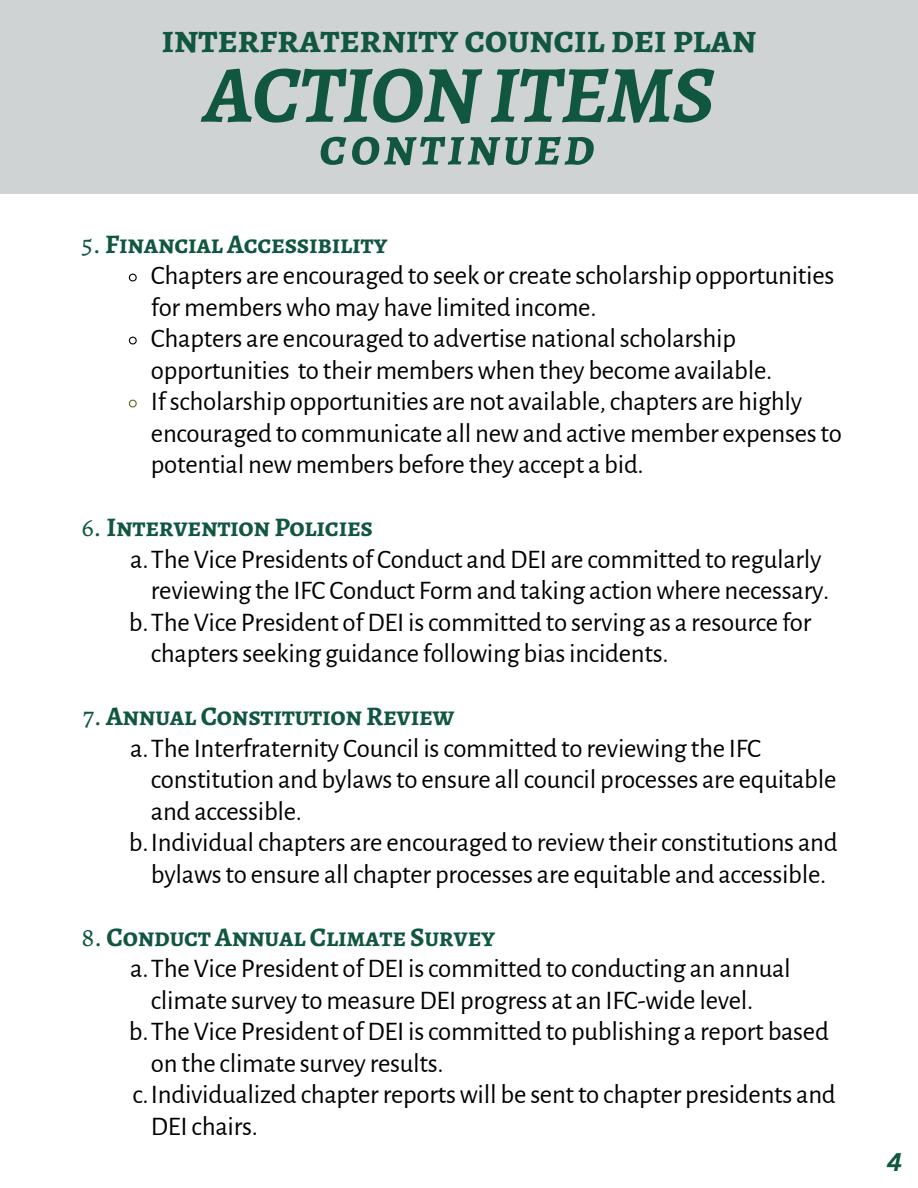
<style>
.page{position:relative;width:918px;height:1188px;background:#fff}
.page>*{position:absolute;margin:0;border:0;box-sizing:border-box;transform-origin:0 0}
.t1{font:italic 700 81.3px "Alegreya SC";letter-spacing:-.01em;color:#115740}
.t2{font:italic 700 54.3px "Alegreya SC";letter-spacing:.055em;color:#115740}
.t3{font:700 40.05px "Alegreya SC";letter-spacing:-.01em;color:#115740}
.t4{font:26.85px/31.5px "Alegreya Sans";letter-spacing:-.01em;color:#000}
.t5{font:700 26.85px "Alegreya SC";letter-spacing:-.01em;color:#115740}
.t6{font:italic 700 24.9px "Canva Sans";color:#115740}
.s1{font-weight:400}
</style>
<div class="page">
<div style="left:0;top:0;width:918px;height:194px;background:#d0d3d4"></div>
<svg style="left:128px;top:273px;width:9px;height:9px"></svg>
<svg style="left:128px;top:336px;width:9px;height:9px"></svg>
<svg style="left:128px;top:399px;width:9px;height:9px"></svg>
<h1 class="t3" style="left:161px;top:11px;width:597px">interfraternity council dei plan</h1>
<h1 class="t1" style="left:204px;top:39px;width:512px">ACTIONITEMS</h1>
<h1 class="t2" style="left:320px;top:109px;width:276px">continued</h1>
<p class="t5" style="left:82px;top:226px;width:307px"><span class="s1">5.</span> Financial Accessibility</p>
<p class="t4" style="left:151px;top:261px;width:685px">Chapters are encouraged to seek orcreate scholarship opportunities for memberswho may have limited income.</p>
<p class="t4" style="left:151px;top:324px;width:623px">Chapters are encouraged to advertise nationalscholarship opportunities to their memberswhen they become available.</p>
<p class="t4" style="left:151px;top:387px;width:693px">Ifscholarship opportunities are not available,chapters are highly encouraged to communicate all newand active member expensesto potential new members before they accept a bid.</p>
<p class="t5" style="left:82px;top:509px;width:293px"><span class="s1">6.</span> Intervention Policies</p>
<p class="t4" style="left:130px;top:544px;width:701px;text-align:right">a.The Vice Presidents of Conduct andDEI are committed to regularly reviewing the IFC Conduct Form and taking actionwhere necessary.</p>
<p class="t4" style="left:151px;top:607px;width:662px;text-indent:-22px">b.The Vice President ofDEI iscommitted to serving as a resource for chaptersseeking guidance following biasincidents.</p>
<p class="t5" style="left:83px;top:698px;width:373px"><span class="s1">7.</span> Annual Constitution Review</p>
<p class="t4" style="left:151px;top:733px;width:687px;text-indent:-21px">a.The Interfraternity Council iscommitted to reviewing the IFC constitution and bylawsto ensure allcouncil processes are equitable and accessible.</p>
<p class="t4" style="left:129px;top:828px;width:710px;text-align:center">b.Individualchapters are encouraged to reviewtheirconstitutions and bylawsto ensure allchapter processes are equitable and accessible.</p>
<p class="t5" style="left:82px;top:919px;width:415px"><span class="s1">8.</span> Conduct Annual Climate Survey</p>
<p class="t4" style="left:151px;top:954px;width:641px;text-indent:-21px">a.The Vice President ofDEI iscommitted to conducting an annual climate survey to measureDEI progress at an IFC-wide level.</p>
<p class="t4" style="left:151px;top:1017px;width:679px;text-indent:-22px">b.The Vice President ofDEI iscommitted to publishing a report based on the climate survey results.</p>
<p class="t4" style="left:151px;top:1080px;width:686px;text-indent:-19px">c.Individualized chapterreportswill be sentto chapter presidents and<br>DEIchairs.</p>
<p class="t6" style="left:887px;top:1145px;width:17px">4</p>
</div>
